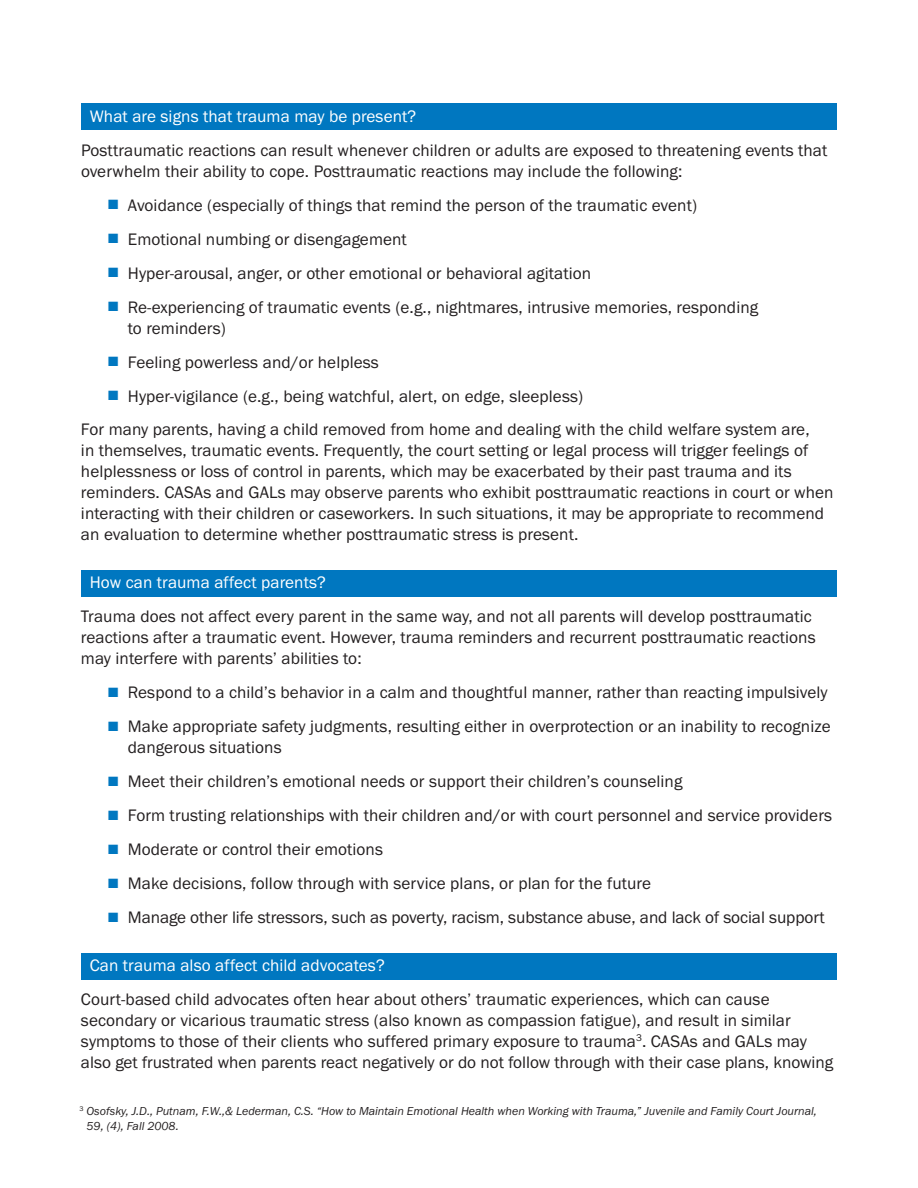
<style>
.page{position:relative;width:918px;height:1188px;background:#fff}
.page>*{position:absolute;margin:0;border:0;box-sizing:border-box;transform-origin:0 0}
.t1{font:17.25px/21px "Franklin Got T";letter-spacing:.005em;color:#231f20}
.t2{font:17.25px "Franklin Got T";letter-spacing:.005em;color:#fff}
.t3{font:italic 12px/15px "Franklin Got T";color:#231f20}
.s1{color:#0077c0}
</style>
<div class="page">
<div style="left:81px;top:104px;width:756px;height:26px;background:#0077c0"></div>
<div style="left:81px;top:570px;width:756px;height:27px;background:#0077c0"></div>
<div style="left:81px;top:953px;width:756px;height:27px;background:#0077c0"></div>
<p class="t2" style="left:90px;top:106px;width:328px">What are signs that trauma may be present?</p>
<p class="t1" style="left:81px;top:139px;width:748px">Posttraumatic reactions can result whenever children or adults are exposed to threatening events that overwhelm their ability to cope. Posttraumatic reactions may include the following:</p>
<p class="t1" style="left:108px;top:194px;width:591px"><span class="s1">■</span> Avoidance (especially of things that remind the person of the traumatic event)</p>
<p class="t1" style="left:108px;top:228px;width:300px"><span class="s1">■</span> Emotional numbing or disengagement</p>
<p class="t1" style="left:108px;top:262px;width:485px"><span class="s1">■</span> Hyper-arousal, anger, or other emotional or behavioral agitation</p>
<p class="t1" style="left:128px;top:296px;width:632px;text-indent:-20px"><span class="s1">■</span> Re-experiencing of traumatic events (e.g., nightmares, intrusive memories, responding to reminders)</p>
<p class="t1" style="left:108px;top:351px;width:272px"><span class="s1">■</span> Feeling powerless and/or helpless</p>
<p class="t1" style="left:81px;top:379px;width:730px;line-height:33.9px;text-indent:27px"><span class="s1">■</span> Hyper-vigilance (e.g., being watchful, alert, on edge, sleepless)<br>For many parents, having a child removed from home and dealing with the child welfare system are,</p>
<p class="t1" style="left:81px;top:440px;width:754px">in themselves, traumatic events. Frequently, the court setting or legal process will trigger feelings of helplessness or loss of control in parents, which may be exacerbated by their past trauma and its reminders. CASAs and GALs may observe parents who exhibit posttraumatic reactions in court or when interacting with their children or caseworkers. In such situations, it may be appropriate to recommend an evaluation to determine whether posttraumatic stress is present.</p>
<p class="t2" style="left:90px;top:573px;width:238px">How can trauma affect parents?</p>
<p class="t1" style="left:81px;top:606px;width:736px">Trauma does not affect every parent in the same way, and not all parents will develop posttraumatic reactions after a traumatic event. However, trauma reminders and recurrent posttraumatic reactions may interfere with parents’ abilities to:</p>
<p class="t1" style="left:108px;top:682px;width:721px"><span class="s1">■</span> Respond to a child’s behavior in a calm and thoughtful manner, rather than reacting impulsively</p>
<p class="t1" style="left:128px;top:716px;width:704px;text-indent:-20px"><span class="s1">■</span> Make appropriate safety judgments, resulting either in overprotection or an inability to recognize dangerous situations</p>
<p class="t1" style="left:108px;top:771px;width:576px"><span class="s1">■</span> Meet their children’s emotional needs or support their children’s counseling</p>
<p class="t1" style="left:108px;top:805px;width:726px"><span class="s1">■</span> Form trusting relationships with their children and/or with court personnel and service providers</p>
<p class="t1" style="left:108px;top:839px;width:277px"><span class="s1">■</span> Moderate or control their emotions</p>
<p class="t1" style="left:108px;top:873px;width:545px"><span class="s1">■</span> Make decisions, follow through with service plans, or plan for the future</p>
<p class="t1" style="left:108px;top:907px;width:718px"><span class="s1">■</span> Manage other life stressors, such as poverty, racism, substance abuse, and lack of social support</p>
<p class="t2" style="left:90px;top:956px;width:296px">Can trauma also affect child advocates?</p>
<p class="t1" style="left:81px;top:989px;width:754px">Court-based child advocates often hear about others’ traumatic experiences, which can cause secondary or vicarious traumatic stress (also known as compassion fatigue), and result in similar symptoms to those of their clients who suffered primary exposure to trauma<sup>3</sup>. CASAs and GALs may also get frustrated when parents react negatively or do not follow through with their case plans, knowing</p>
<p class="t3" style="left:87px;top:1103px;width:732px;text-indent:-7px"><sup>3</sup> Osofsky, J.D., Putnam, F.W.,&amp; Lederman, C.S. “How to Maintain Emotional Health when Working with Trauma,” Juvenile and Family Court Journal,<br>59, (4), Fall 2008.</p>
</div>
